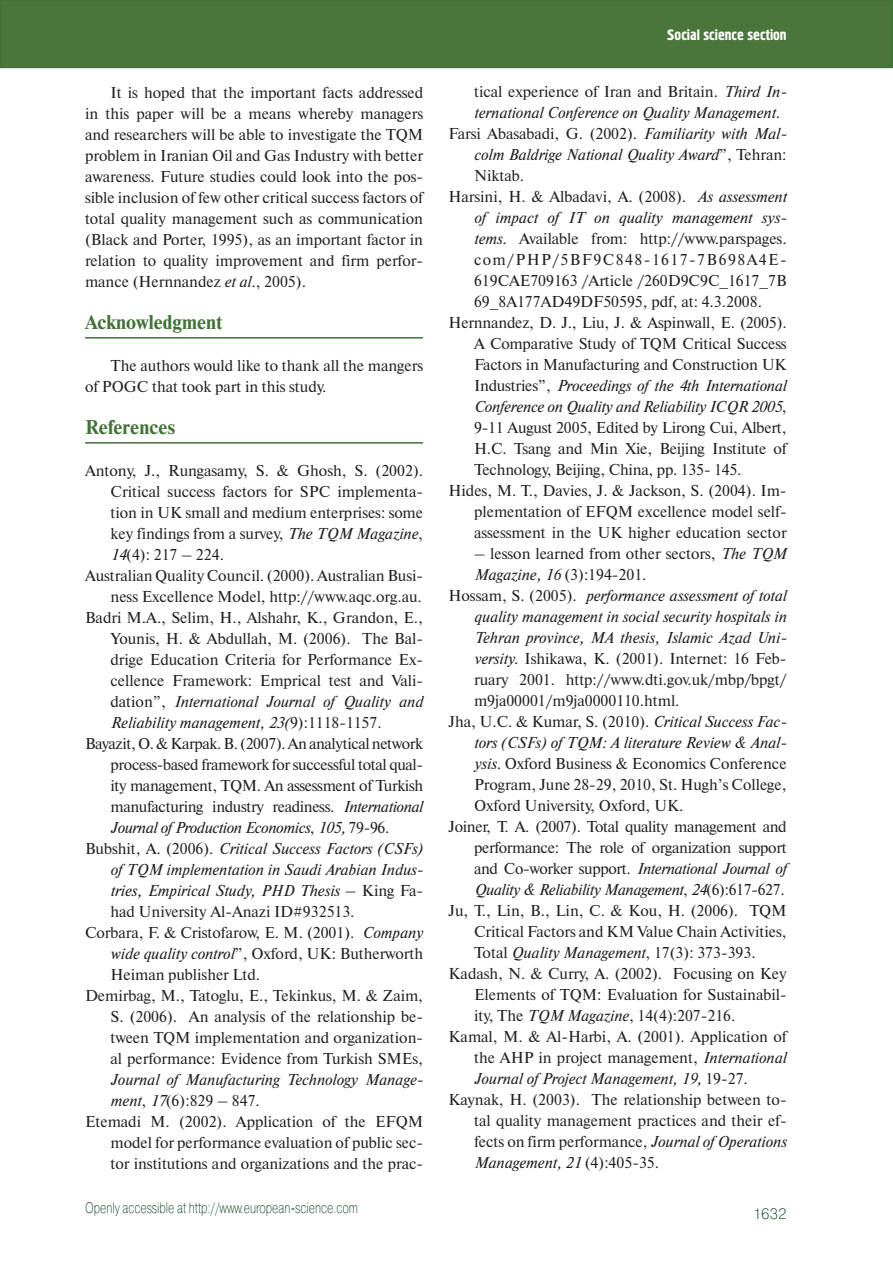
<style>
.page{position:relative;width:893px;height:1263px;background:#fff}
.page>*{position:absolute;margin:0;border:0;box-sizing:border-box;transform-origin:0 0}
.t1{font:700 18.75px "Newton C";color:#417236}
.t2{font:15.75px/21px "Newton C";color:#231f20;text-align:justify}
.t3{font:italic 15.75px "Newton C";color:#231f20}
.t4{font:15.75px "Newton C";letter-spacing:-.02em;color:#231f20}
.t5{font:italic 15.75px "Newton C";letter-spacing:-.02em;color:#231f20}
.t6{font:15.75px "Newton C";letter-spacing:.09em;color:#231f20}
.t7{font:15px "Pragmatica Light C";color:#0b3e1f;scale:.75 1}
.t8{font:15px "Hermes C";color:#fff}
.t9{font:15px "Pragmatica Light C";color:#0b3e1f}
.s1{font-style:italic}
.s2{font-style:normal}
</style>
<div class="page">
<div style="left:1px;top:1px;width:891px;height:66px;background:#4a763b"></div>
<div style="left:0;top:0;width:893px;height:68px;border:2px solid #417236"></div>
<hr style="left:85px;top:337px;width:338px;height:2px;background:#417236">
<hr style="left:85px;top:442px;width:338px;height:2px;background:#417236">
<p class="t2" style="left:85px;top:82px;width:340px;text-indent:26px">It is hoped that the important facts addressed in this paper will be a means whereby managers and researchers will be able to investigate the TQM problem in Iranian Oil and Gas Industry with better awareness. Future studies could look into the pos&shy;sible inclusion of few other critical success factors of total quality management such as communication (Black and Porter, 1995), as an important factor in relation to quality improvement and firm perfor&shy;mance (Hernnandez <span class="s1">et al</span>., 2005).</p>
<p class="t1" style="left:85px;top:311px;width:139px">Aсknowledgment</p>
<p class="t2" style="left:85px;top:355px;width:339px;text-indent:26px">The authors would like to thank all the mangers of POGC that took part in this study.</p>
<p class="t1" style="left:85px;top:416px;width:92px">References</p>
<p class="t2" style="left:85px;top:460px;width:340px">Antony, J., Rungasamy, S. &amp; Ghosh, S. (2002).</p>
<p class="t2" style="left:111px;top:481px;width:314px">Critical success factors for SPC implementa-</p>
<p class="t2" style="left:111px;top:502px;width:314px">tion in UK small and medium enterprises: some</p>
<p class="t2" style="left:111px;top:523px;width:314px">key findings from a survey, <span class="s1">The TQM Magazine</span>,</p>
<p class="t2" style="left:111px;top:544px;width:115px"><span class="s1">14</span>(4): 217 – 224.</p>
<p class="t2" style="left:85px;top:565px;width:340px">Australian Quality Council. (2000). Australian Busi-</p>
<p class="t2" style="left:111px;top:586px;width:313px">ness Excellence Model, http://www.aqc.org.au.</p>
<p class="t2" style="left:85px;top:607px;width:340px">Badri M.A., Selim, H., Alshahr, K., Grandon, E.,</p>
<p class="t2" style="left:111px;top:628px;width:314px">Younis, H. &amp; Abdullah, M. (2006). The Bal-</p>
<p class="t2" style="left:111px;top:649px;width:314px">drige Education Criteria for Performance Ex-</p>
<p class="t2" style="left:111px;top:670px;width:314px">cellence Framework: Emprical test and Vali-</p>
<p class="t3" style="left:111px;top:693px;width:314px"><span class="s2">dation”,</span> International Journal of Quality and</p>
<p class="t3" style="left:111px;top:714px;width:273px">Reliability management, 23(<span class="s2">9):1118-1157.</span></p>
<p class="t4" style="left:85px;top:734px;width:340px">Bayazit, O. &amp; Karpak. B. (2007). An analytical network</p>
<p class="t4" style="left:111px;top:755px;width:314px">process-based framework for successful total qual-</p>
<p class="t4" style="left:111px;top:776px;width:314px">ity management, TQM. An assessment of Turkish</p>
<p class="t4" style="left:111px;top:797px;width:314px">manufacturing industry readiness. <span class="s1">International</span></p>
<p class="t5" style="left:111px;top:819px;width:280px">Journal ofProduction Economics<span class="s2">,</span> 105, <span class="s2">79-96.</span></p>
<p class="t3" style="left:85px;top:840px;width:340px"><span class="s2">Bubshit, A. (2006).</span> Critical Success Factors (CSFs)</p>
<p class="t3" style="left:111px;top:861px;width:314px">ofTQM implementation in Saudi Arabian Indus-</p>
<p class="t3" style="left:111px;top:881px;width:314px">tries, Empirical Study, PHD Thesis <span class="s2">– King Fa-</span></p>
<p class="t2" style="left:111px;top:901px;width:246px">had University Al-Anazi ID#932513.</p>
<p class="t2" style="left:85px;top:922px;width:340px">Corbara, F. &amp; Cristofarow, E. M. (2001). <span class="s1">Company</span></p>
<p class="t2" style="left:111px;top:943px;width:314px"><span class="s1">wide quality control</span>”, Oxford, UK: Butherworth</p>
<p class="t2" style="left:111px;top:964px;width:151px">Heiman publisher Ltd.</p>
<p class="t2" style="left:85px;top:985px;width:340px">Demirbag, M., Tatoglu, E., Tekinkus, M. &amp; Zaim,</p>
<p class="t2" style="left:111px;top:1006px;width:314px">S. (2006). An analysis of the relationship be-</p>
<p class="t2" style="left:111px;top:1027px;width:314px">tween TQM implementation and organization-</p>
<p class="t2" style="left:111px;top:1048px;width:314px">al performance: Evidence from Turkish SMEs,</p>
<p class="t3" style="left:111px;top:1070px;width:314px">Journal of Manufacturing Technology Manage-</p>
<p class="t2" style="left:111px;top:1090px;width:151px"><span class="s1">ment</span>, <span class="s1">17</span>(6):829 – 847.</p>
<p class="t2" style="left:85px;top:1111px;width:340px">Etemadi M. (2002). Application of the EFQM</p>
<p class="t2" style="left:111px;top:1132px;width:314px">model for performance evaluation of public sec-</p>
<p class="t2" style="left:111px;top:1153px;width:314px">tor institutions and organizations and the prac-</p>
<p class="t7" style="left:85px;top:1199px;width:365px">Openly accessible at http://www.european-science.com</p>
<p class="t8" style="left:667px;top:26px;width:121px">Social science section</p>
<p class="t2" style="left:474px;top:81px;width:314px">tical experience of Iran and Britain. <span class="s1">Third In-</span></p>
<p class="t3" style="left:474px;top:104px;width:307px">ternational Conference on Quality Management.</p>
<p class="t2" style="left:449px;top:123px;width:340px">Farsi Abasabadi, G. (2002). <span class="s1">Familiarity with Mal-</span></p>
<p class="t3" style="left:474px;top:146px;width:314px">colm Baldrige National Quality Award<span class="s2">”, Tehran:</span></p>
<p class="t2" style="left:474px;top:165px;width:51px">Niktab.</p>
<p class="t2" style="left:449px;top:186px;width:340px">Harsini, H. &amp; Albadavi, A. (2008). <span class="s1">As assessment</span></p>
<p class="t3" style="left:474px;top:209px;width:314px">of impact of IT on quality management sys-</p>
<p class="t2" style="left:474px;top:228px;width:314px"><span class="s1">tems</span>. Available from: http://www.parspages.</p>
<p class="t6" style="left:474px;top:251px;width:314px">com/PHP/5BF9C848-1617-7B698A4E-</p>
<p class="t2" style="left:474px;top:270px;width:314px">619CAE709163 /Article /260D9C9C_1617_7B</p>
<p class="t2" style="left:474px;top:291px;width:289px">69_8A177AD49DF50595, pdf, at: 4.3.2008.</p>
<p class="t2" style="left:449px;top:312px;width:340px">Hernnandez, D. J., Liu, J. &amp; Aspinwall, E. (2005).</p>
<p class="t2" style="left:474px;top:333px;width:314px">A Comparative Study of TQM Critical Success</p>
<p class="t2" style="left:474px;top:354px;width:314px">Factors in Manufacturing and Construction UK</p>
<p class="t3" style="left:474px;top:377px;width:314px"><span class="s2">Industries”,</span> Proceedings ofthe 4th International</p>
<p class="t3" style="left:474px;top:398px;width:314px">Conference on Quality and Reliability ICQR 2005<span class="s2">,</span></p>
<p class="t2" style="left:474px;top:417px;width:314px">9-11 August 2005, Edited by Lirong Cui, Albert,</p>
<p class="t2" style="left:474px;top:438px;width:314px">H.C. Tsang and Min Xie, Beijing Institute of</p>
<p class="t2" style="left:474px;top:459px;width:269px">Technology, Beijing, China, pp. 135- 145.</p>
<p class="t2" style="left:449px;top:480px;width:339px">Hides, M. T., Davies, J. &amp; Jackson, S. (2004). Im-</p>
<p class="t2" style="left:474px;top:501px;width:314px">plementation of EFQM excellence model self-</p>
<p class="t2" style="left:474px;top:522px;width:314px">assessment in the UK higher education sector</p>
<p class="t2" style="left:474px;top:543px;width:316px">– lesson learned from other sectors, <span class="s1">The TQM</span></p>
<p class="t2" style="left:474px;top:564px;width:174px"><span class="s1">Magazine, 16</span> (3):194-201.</p>
<p class="t3" style="left:449px;top:587px;width:340px"><span class="s2">Hossam, S. (2005).</span> performance assessment oftotal</p>
<p class="t3" style="left:474px;top:608px;width:314px">quality management in social security hospitals in</p>
<p class="t3" style="left:474px;top:629px;width:314px">Tehran province, MA thesis, Islamic Azad Uni-</p>
<p class="t2" style="left:474px;top:648px;width:314px"><span class="s1">versity.</span> Ishikawa, K. (2001). Internet: 16 Feb-</p>
<p class="t2" style="left:474px;top:669px;width:314px">ruary 2001. http://www.dti.gov.uk/mbp/bpgt/</p>
<p class="t2" style="left:474px;top:690px;width:207px">m9ja00001/m9ja0000110.html.</p>
<p class="t2" style="left:449px;top:711px;width:340px">Jha, U.C. &amp; Kumar, S. (2010). <span class="s1">Critical Success Fac-</span></p>
<p class="t3" style="left:474px;top:734px;width:314px">tors (CSFs) ofTQM: A literature Review &amp; Anal-</p>
<p class="t2" style="left:474px;top:753px;width:314px"><span class="s1">ysis</span>. Oxford Business &amp; Economics Conference</p>
<p class="t2" style="left:474px;top:774px;width:314px">Program, June 28-29, 2010, St. Hugh’s College,</p>
<p class="t2" style="left:474px;top:795px;width:211px">Oxford University, Oxford, UK.</p>
<p class="t4" style="left:449px;top:818px;width:339px">Joiner, T. A. (2007). Total quality management and</p>
<p class="t4" style="left:474px;top:839px;width:314px">performance: The role of organization support</p>
<p class="t5" style="left:474px;top:860px;width:320px"><span class="s2">and Co-worker support</span>. International Journal of</p>
<p class="t5" style="left:474px;top:881px;width:312px">Quality &amp; Reliability Management<span class="s2">,</span> 24<span class="s2">(6):617-627.</span></p>
<p class="t2" style="left:449px;top:900px;width:339px">Ju, T., Lin, B., Lin, C. &amp; Kou, H. (2006). TQM</p>
<p class="t2" style="left:474px;top:921px;width:314px">Critical Factors and KM Value Chain Activities,</p>
<p class="t2" style="left:474px;top:942px;width:283px">Total <span class="s1">Quality Management</span>, 17(3): 373-393.</p>
<p class="t2" style="left:449px;top:963px;width:340px">Kadash, N. &amp; Curry, A. (2002). Focusing on Key</p>
<p class="t2" style="left:474px;top:984px;width:314px">Elements of TQM: Evaluation for Sustainabil-</p>
<p class="t2" style="left:474px;top:1005px;width:263px">ity, The <span class="s1">TQM Magazine</span>, 14(4):207-216.</p>
<p class="t2" style="left:449px;top:1026px;width:339px">Kamal, M. &amp; Al-Harbi, A. (2001). Application of</p>
<p class="t2" style="left:474px;top:1047px;width:314px">the AHP in project management, <span class="s1">International</span></p>
<p class="t3" style="left:474px;top:1070px;width:275px">Journal ofProject Management, 19, <span class="s2">19-27.</span></p>
<p class="t2" style="left:449px;top:1089px;width:340px">Kaynak, H. (2003). The relationship between to-</p>
<p class="t2" style="left:474px;top:1110px;width:314px">tal quality management practices and their ef-</p>
<p class="t2" style="left:474px;top:1131px;width:314px">fects on firm performance, <span class="s1">Journal ofOperations</span></p>
<p class="t3" style="left:474px;top:1154px;width:187px">Management, 21 <span class="s2">(4):405-35.</span></p>
<p class="t9" style="left:753px;top:1205px;width:35px">1632</p>
</div>
